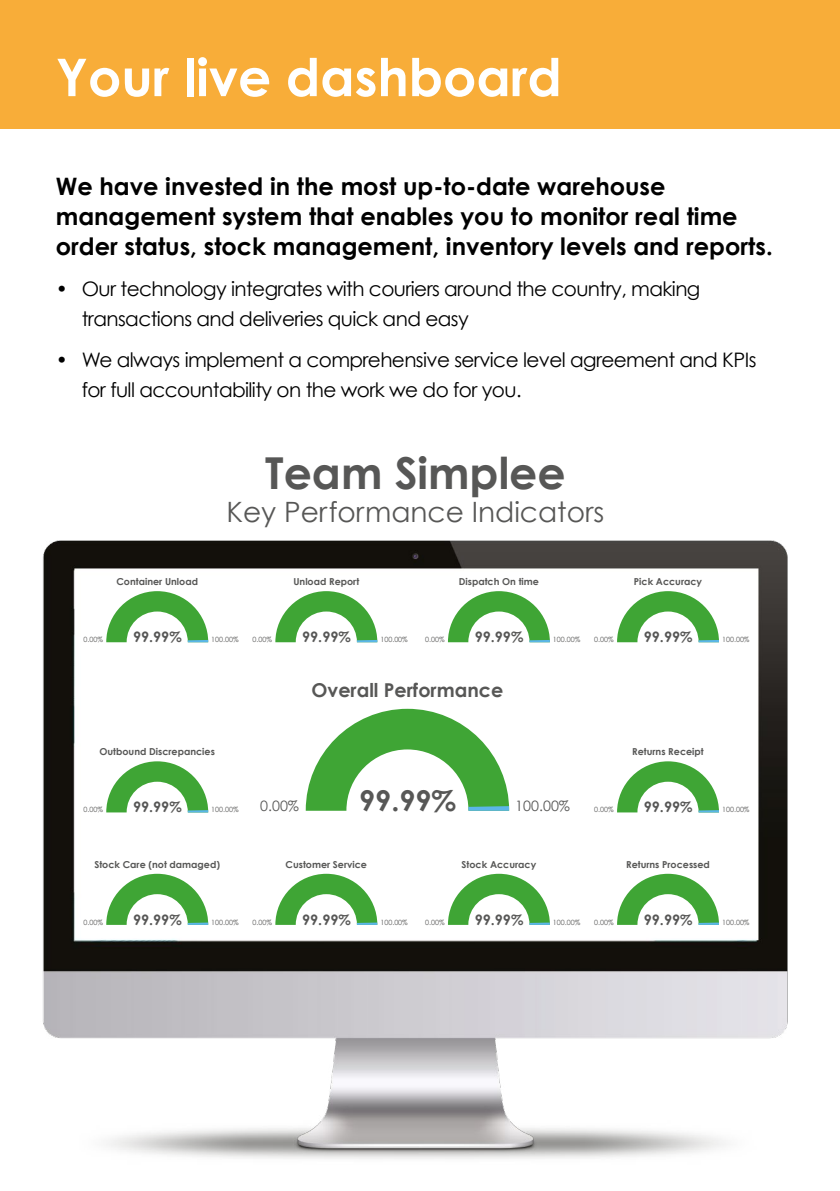
<style>
.page{position:relative;width:840px;height:1191px;background:#fff}
.page>*{position:absolute;margin:0;border:0;box-sizing:border-box;transform-origin:0 0}
.t1{font:700 52px "Century Gothic";color:#fff}
.t2{font:700 44px "Century Gothic";color:#575756}
.t3{font:700 28.6px "Century Gothic";color:#575756}
.t4{font:28px "Century Gothic";color:#575756}
.t5{font:700 24px/30px "Century Gothic";color:#000}
.t6{font:20px/30px "Century Gothic";letter-spacing:-.03em;color:#000}
.t7{font:700 19.2px "Century Gothic";color:#575756}
.t8{font:700 14.4px "Century Gothic";color:#575756}
.t9{font:14.4px "Century Gothic";color:#575756}
.t10{font:700 9.6px "Century Gothic";color:#575756}
.t11{font:7.2px "Century Gothic";color:#575756}
</style>
<div class="page">
<img style="left:42px;top:540px;width:746px;height:619px">
<svg style="left:106px;top:591px;width:102px;height:51px"></svg>
<div style="left:0;top:0;width:839px;height:128px;background:#f8ad39"></div>
<hr style="left:188px;top:640px;width:20px;height:2px;background:#5bb6e7">
<svg style="left:275px;top:591px;width:102px;height:51px"></svg>
<hr style="left:356px;top:640px;width:21px;height:2px;background:#5bb6e7">
<svg style="left:447px;top:591px;width:102px;height:51px"></svg>
<hr style="left:529px;top:640px;width:20px;height:2px;background:#5bb6e7">
<svg style="left:616px;top:591px;width:102px;height:51px"></svg>
<hr style="left:698px;top:640px;width:20px;height:2px;background:#5bb6e7">
<svg style="left:106px;top:873px;width:102px;height:52px"></svg>
<hr style="left:188px;top:922px;width:20px;height:3px;background:#5bb6e7">
<svg style="left:275px;top:873px;width:102px;height:52px"></svg>
<hr style="left:356px;top:922px;width:21px;height:3px;background:#5bb6e7">
<svg style="left:447px;top:873px;width:102px;height:52px"></svg>
<hr style="left:529px;top:922px;width:20px;height:3px;background:#5bb6e7">
<svg style="left:616px;top:873px;width:102px;height:52px"></svg>
<hr style="left:698px;top:922px;width:20px;height:3px;background:#5bb6e7">
<svg style="left:106px;top:761px;width:102px;height:51px"></svg>
<hr style="left:188px;top:810px;width:20px;height:2px;background:#5bb6e7">
<svg style="left:305px;top:709px;width:204px;height:101px"></svg>
<svg style="left:616px;top:761px;width:102px;height:51px"></svg>
<hr style="left:698px;top:810px;width:20px;height:2px;background:#5bb6e7">
<h1 class="t1" style="left:56px;top:45px;width:507px">Your live dashboard</h1>
<p class="t5" style="left:56px;top:170px;width:718px">We have invested in the most up-to-date warehouse management system that enables you to monitor real time order status, stock management, inventory levels and reports.</p>
<p class="t6" style="left:82px;top:273px;width:619px;text-indent:-26px">• Our technology integrates with couriers around the country, making transactions and deliveries quick and easy</p>
<p class="t6" style="left:82px;top:345px;width:675px;text-indent:-26px">• We always implement a comprehensive service level agreement and KPIs for full accountability on the work we do for you.</p>
<p class="t10" style="left:116px;top:576px;width:83px">Container Unload</p>
<h2 class="t2" style="left:265px;top:445px;width:302px">Team Simplee</h2>
<h3 class="t4" style="left:226px;top:495px;width:379px">Key Performance Indicators</h3>
<p class="t10" style="left:293px;top:576px;width:67px">Unload Report</p>
<p class="t10" style="left:458px;top:576px;width:82px">Dispatch On time</p>
<p class="t10" style="left:633px;top:576px;width:70px">Pick Accuracy</p>
<p class="t11" style="left:83px;top:635px;width:21px">0.00%</p>
<p class="t11" style="left:211px;top:635px;width:29px">100.00%</p>
<p class="t8" style="left:302px;top:628px;width:50px">99.99%</p>
<p class="t8" style="left:133px;top:628px;width:50px">99.99%</p>
<p class="t11" style="left:252px;top:635px;width:21px">0.00%</p>
<p class="t11" style="left:380px;top:635px;width:29px">100.00%</p>
<p class="t8" style="left:474px;top:628px;width:50px">99.99%</p>
<p class="t11" style="left:425px;top:635px;width:21px">0.00%</p>
<p class="t11" style="left:552px;top:635px;width:29px">100.00%</p>
<p class="t8" style="left:643px;top:628px;width:50px">99.99%</p>
<p class="t11" style="left:594px;top:635px;width:21px">0.00%</p>
<p class="t11" style="left:721px;top:635px;width:29px">100.00%</p>
<p class="t7" style="left:311px;top:678px;width:193px">Overall Performance</p>
<p class="t10" style="left:99px;top:746px;width:117px">Outbound Discrepancies</p>
<p class="t10" style="left:632px;top:746px;width:73px">Returns Receipt</p>
<p class="t8" style="left:133px;top:798px;width:50px">99.99%</p>
<p class="t11" style="left:83px;top:805px;width:21px">0.00%</p>
<p class="t11" style="left:211px;top:805px;width:29px">100.00%</p>
<h3 class="t3" style="left:359px;top:782px;width:98px">99.99%</h3>
<p class="t9" style="left:260px;top:796px;width:40px">0.00%</p>
<p class="t9" style="left:515px;top:796px;width:56px">100.00%</p>
<p class="t8" style="left:643px;top:798px;width:50px">99.99%</p>
<p class="t11" style="left:594px;top:805px;width:21px">0.00%</p>
<p class="t11" style="left:721px;top:805px;width:29px">100.00%</p>
<p class="t10" style="left:94px;top:858px;width:127px">Stock Care (not damaged)</p>
<p class="t10" style="left:285px;top:858px;width:83px">Customer Service</p>
<p class="t10" style="left:461px;top:858px;width:76px">Stock Accuracy</p>
<p class="t10" style="left:625px;top:858px;width:85px">Returns Processed</p>
<p class="t11" style="left:83px;top:918px;width:21px">0.00%</p>
<p class="t11" style="left:211px;top:918px;width:29px">100.00%</p>
<p class="t8" style="left:302px;top:910px;width:50px">99.99%</p>
<p class="t8" style="left:133px;top:910px;width:50px">99.99%</p>
<p class="t11" style="left:252px;top:918px;width:21px">0.00%</p>
<p class="t11" style="left:380px;top:918px;width:29px">100.00%</p>
<p class="t8" style="left:474px;top:910px;width:50px">99.99%</p>
<p class="t11" style="left:425px;top:918px;width:21px">0.00%</p>
<p class="t11" style="left:552px;top:918px;width:29px">100.00%</p>
<p class="t8" style="left:643px;top:910px;width:50px">99.99%</p>
<p class="t11" style="left:594px;top:918px;width:21px">0.00%</p>
<p class="t11" style="left:721px;top:918px;width:29px">100.00%</p>
</div>
